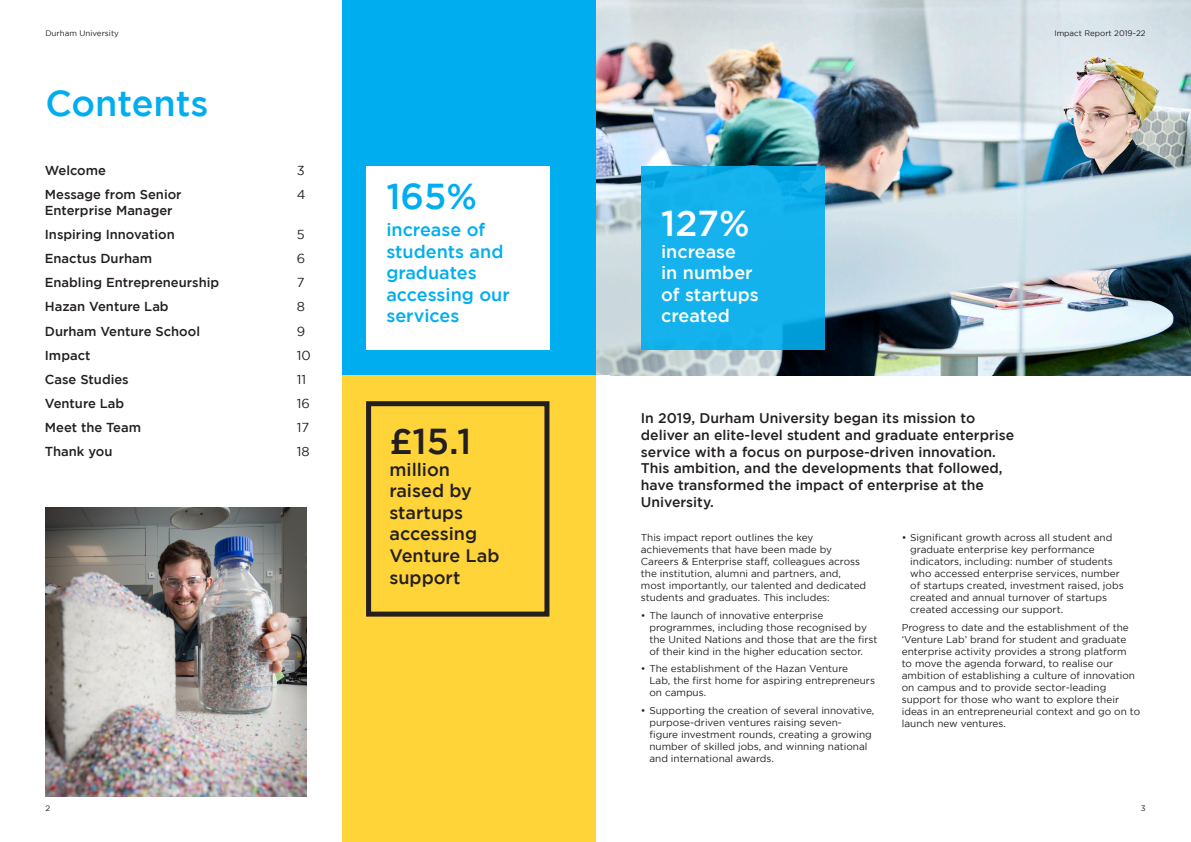
<style>
.page{position:relative;width:1191px;height:842px;background:#fff}
.page>*{position:absolute;margin:0;border:0;box-sizing:border-box;transform-origin:0 0}
.t1{font:500 36px "Gotham";color:#00aeef}
.t2{font:500 36px "Gotham";color:#231f20}
.t3{font:500 36px "Gotham";color:#fff}
.t4{font:500 18px/21.6px "Gotham";color:#00aeef}
.t5{font:500 18px/21.6px "Gotham";color:#231f20}
.t6{font:500 18px/21.6px "Gotham";color:#fff}
.t7{font:500 14px/16.8px "Gotham";color:#231f20}
.t8{font:500 13px "Gotham";color:#231f20}
.t9{font:13px "Gotham";color:#231f20}
.t10{font:10px/12px "Gotham";color:#231f20}
.t11{font:8px "Gotham";color:#231f20}
</style>
<div class="page">
<img style="left:595px;top:0;width:596px;height:375px">
<div style="left:342px;top:0;width:253px;height:375px;background:#00aeef"></div>
<div style="left:342px;top:375px;width:253px;height:467px;background:#ffd438"></div>
<div style="left:366px;top:401px;width:183px;height:216px;border:5px solid #231f20"></div>
<div style="left:366px;top:166px;width:183px;height:183px;background:#fff"></div>
<svg style="left:641px;top:166px;width:183px;height:183px;background:#12b0eb"></svg>
<img style="left:45px;top:508px;width:261px;height:289px">
<p class="t11" style="left:45px;top:29px;width:75px">Durham University</p>
<p class="t11" style="left:1054px;top:29px;width:93px">Impact Report 2019-22</p>
<p class="t1" style="left:45px;top:83px;width:165px">Contents</p>
<p class="t8" style="left:45px;top:163px;width:63px">Welcome</p>
<p class="t9" style="left:297px;top:164px;width:9px">3</p>
<p class="t8" style="left:45px;top:187px;width:138px">Message from Senior</p>
<p class="t9" style="left:297px;top:188px;width:10px">4</p>
<p class="t8" style="left:45px;top:203px;width:129px">Enterprise Manager</p>
<p class="t8" style="left:45px;top:227px;width:131px">Inspiring Innovation</p>
<p class="t9" style="left:297px;top:227px;width:9px">5</p>
<p class="t8" style="left:45px;top:251px;width:109px">Enactus Durham</p>
<p class="t9" style="left:297px;top:251px;width:10px">6</p>
<p class="t8" style="left:45px;top:275px;width:176px">Enabling Entrepreneurship</p>
<p class="t9" style="left:297px;top:276px;width:9px">7</p>
<p class="t8" style="left:45px;top:299px;width:125px">Hazan Venture Lab</p>
<p class="t9" style="left:297px;top:300px;width:10px">8</p>
<p class="t8" style="left:45px;top:324px;width:157px">Durham Venture School</p>
<p class="t9" style="left:297px;top:324px;width:10px">9</p>
<p class="t8" style="left:45px;top:348px;width:47px">Impact</p>
<p class="t9" style="left:297px;top:348px;width:15px">10</p>
<p class="t8" style="left:45px;top:372px;width:85px">Case Studies</p>
<p class="t9" style="left:297px;top:372px;width:11px">11</p>
<p class="t8" style="left:45px;top:396px;width:81px">Venture Lab</p>
<p class="t9" style="left:297px;top:396px;width:15px">16</p>
<p class="t8" style="left:45px;top:420px;width:98px">Meet the Team</p>
<p class="t9" style="left:297px;top:420px;width:14px">17</p>
<p class="t8" style="left:45px;top:444px;width:69px">Thank you</p>
<p class="t9" style="left:297px;top:444px;width:14px">18</p>
<p class="t1" style="left:386px;top:176px;width:92px">165%</p>
<p class="t4" style="left:386px;top:218px;width:125px">increase of students and graduates accessing our services</p>
<p class="t2" style="left:389px;top:421px;width:83px">£15.1</p>
<p class="t5" style="left:389px;top:458px;width:111px">million raised by startups accessing<br>Venture Lab support</p>
<p class="t3" style="left:661px;top:203px;width:90px">127%</p>
<p class="t6" style="left:661px;top:240px;width:99px">increase<br>in number of startups created</p>
<p class="t7" style="left:641px;top:409px;width:375px">In 2019, Durham University began its mission to deliver an elite-level student and graduate enterprise service with a focus on purpose-driven innovation.<br>This ambition, and the developments that followed, have transformed the impact of enterprise at the University.</p>
<p class="t10" style="left:641px;top:531px;width:227px">This impact report outlines the key achievements that have been made by Careers &amp; Enterprise staff, colleagues across the institution, alumni and partners, and, most importantly, our talented and dedicated students and graduates. This includes:</p>
<p class="t10" style="left:649px;top:609px;width:229px;text-indent:-9px">• The launch of innovative enterprise programmes, including those recognised by the United Nations and those that are the first of their kind in the higher education sector.</p>
<p class="t10" style="left:649px;top:662px;width:227px;text-indent:-9px">• The establishment of the Hazan Venture<br>Lab, the first home for aspiring entrepreneurs on campus.</p>
<p class="t10" style="left:649px;top:704px;width:226px;text-indent:-9px">• Supporting the creation of several innovative, purpose-driven ventures raising seven-<br>figure investment rounds, creating a growing number of skilled jobs, and winning national and international awards.</p>
<p class="t10" style="left:910px;top:531px;width:215px;text-indent:-9px">• Significant growth across all student and graduate enterprise key performance indicators, including: number of students who accessed enterprise services, number of startups created, investment raised, jobs created and annual turnover of startups created accessing our support.</p>
<p class="t10" style="left:901px;top:621px;width:240px">Progress to date and the establishment of the ‘Venture Lab’ brand for student and graduate enterprise activity provides a strong platform<br>to move the agenda forward, to realise our ambition of establishing a culture of innovation on campus and to provide sector-leading support for those who want to explore their ideas in an entrepreneurial context and go on to launch new ventures.</p>
<p class="t11" style="left:45px;top:804px;width:6px">2</p>
<p class="t11" style="left:1140px;top:804px;width:6px">3</p>
</div>
